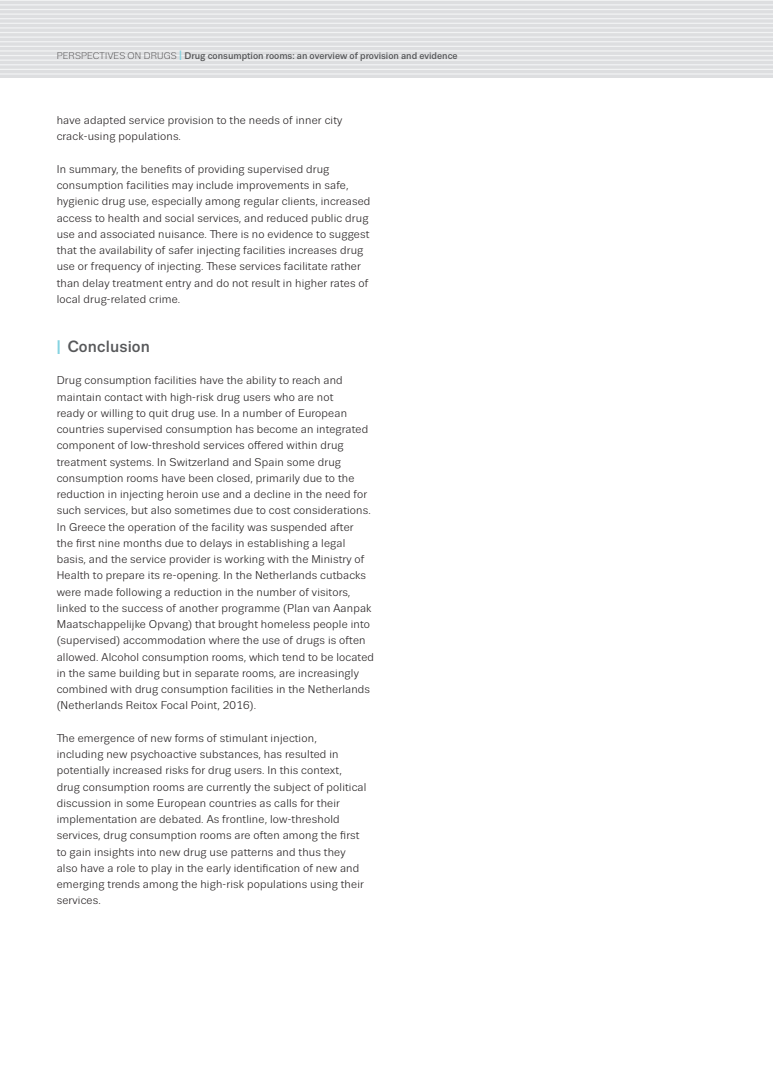
<style>
.page{position:relative;width:773px;height:1081px;background:#fff}
.page>*{position:absolute;margin:0;border:0;box-sizing:border-box;transform-origin:0 0}
.subheadline_1{font:500 16.25px "Trivia Sans";letter-spacing:.01em;color:#57585a}
.regular_text{font:11.25px/16.2px "Trivia Sans";letter-spacing:.015em;color:#231f20}
.t1{font:500 9.62px "Trivia Sans";color:#57585a}
.s1{font-weight:300;color:#312f30}
.s2{font-size:13.5px;color:#85d3e1}
.s3{font-weight:700;font-size:19.62px;color:#85d3e1}
</style>
<div class="page">
<div style="left:0;top:0;width:772px;height:78px;background:#dddee0"></div>
<hr style="left:0;top:0;width:772px;height:1px;background:#f2f3f4">
<hr style="left:0;top:4px;width:772px;height:2px;background:#f2f3f4">
<hr style="left:0;top:9px;width:772px;height:1px;background:#f2f3f4">
<hr style="left:0;top:13px;width:772px;height:2px;background:#f2f3f4">
<hr style="left:0;top:18px;width:772px;height:1px;background:#f2f3f4">
<hr style="left:0;top:23px;width:772px;height:1px;background:#f2f3f4">
<hr style="left:0;top:27px;width:772px;height:2px;background:#f2f3f4">
<hr style="left:0;top:32px;width:772px;height:1px;background:#f2f3f4">
<hr style="left:0;top:36px;width:772px;height:2px;background:#f2f3f4">
<hr style="left:0;top:41px;width:772px;height:1px;background:#f2f3f4">
<hr style="left:0;top:46px;width:772px;height:1px;background:#f2f3f4">
<hr style="left:0;top:50px;width:772px;height:2px;background:#f2f3f4">
<hr style="left:0;top:55px;width:772px;height:1px;background:#f2f3f4">
<hr style="left:0;top:60px;width:772px;height:1px;background:#f2f3f4">
<hr style="left:0;top:64px;width:772px;height:1px;background:#f2f3f4">
<hr style="left:0;top:69px;width:772px;height:1px;background:#f2f3f4">
<hr style="left:0;top:73px;width:772px;height:2px;background:#f2f3f4">
<p class="t1" style="left:57px;top:50px;width:402px"><span class="s1">PERSPECTIVES ON DRUGS</span> <span class="s2">I</span> Drug consumption rooms: an overview of provision and evidence</p>
<p class="regular_text" style="left:57px;top:112px;width:287px">have adapted service provision to the needs of inner city crack-using populations.</p>
<p class="regular_text" style="left:57px;top:161px;width:315px">In summary, the benefits of providing supervised drug consumption facilities may include improvements in safe, hygienic drug use, especially among regular clients, increased access to health and social services, and reduced public drug use and associated nuisance. There is no evidence to suggest that the availability of safer injecting facilities increases drug use or frequency of injecting. These services facilitate rather than delay treatment entry and do not result in higher rates of local drug-related crime.</p>
<p class="subheadline_1" style="left:57px;top:337px;width:95px"><span class="s3">I</span> Conclusion</p>
<p class="regular_text" style="left:57px;top:372px;width:319px">Drug consumption facilities have the ability to reach and maintain contact with high-risk drug users who are not<br>ready or willing to quit drug use. In a number of European countries supervised consumption has become an integrated component of low-threshold services offered within drug treatment systems. In Switzerland and Spain some drug consumption rooms have been closed, primarily due to the reduction in injecting heroin use and a decline in the need for such services, but also sometimes due to cost considerations.<br>In Greece the operation of the facility was suspended after<br>the first nine months due to delays in establishing a legal basis, and the service provider is working with the Ministry of Health to prepare its re-opening. In the Netherlands cutbacks were made following a reduction in the number of visitors, linked to the success of another programme (Plan van Aanpak Maatschappelijke Opvang) that brought homeless people into (supervised) accommodation where the use of drugs is often allowed. Alcohol consumption rooms, which tend to be located in the same building but in separate rooms, are increasingly combined with drug consumption facilities in the Netherlands (Netherlands Reitox Focal Point, 2016).</p>
<p class="regular_text" style="left:57px;top:730px;width:311px">The emergence of new forms of stimulant injection,<br>including new psychoactive substances, has resulted in potentially increased risks for drug users. In this context, drug consumption rooms are currently the subject of political discussion in some European countries as calls for their implementation are debated. As frontline, low-threshold services, drug consumption rooms are often among the first to gain insights into new drug use patterns and thus they also have a role to play in the early identification of new and emerging trends among the high-risk populations using their services.</p>
</div>
